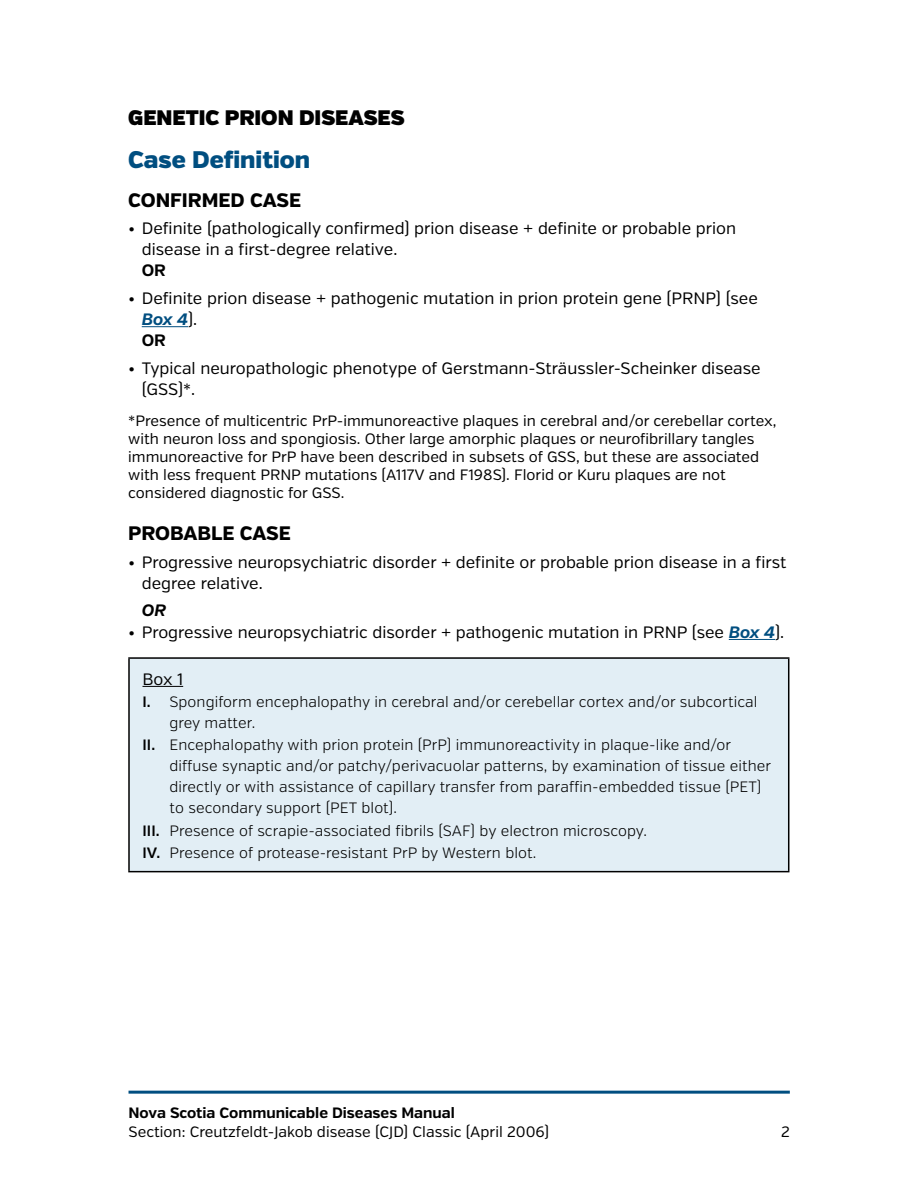
<style>
.page{position:relative;width:918px;height:1188px;background:#fff}
.page>*{position:absolute;margin:0;border:0;box-sizing:border-box;transform-origin:0 0}
.Blue_subhead{font:900 24px "Verb";color:#004e80}
.CJD_subhead{font:21px "Verb Ultra";color:#000}
.subsubhead_caps{font:800 19.5px "Verb";color:#000}
.Bulleted_List_Under{font:16.5px/21px "Verb";color:#000}
.LIST_header{font:16.5px "Verb";color:#000}
.tab__no_bullet__bold{font:italic 700 16.5px "Verb";color:#000}
.alphabetical_list{font:300 15px/21px "Verb";letter-spacing:.005em;color:#000}
.Body{font:15px/18px "Verb";color:#000}
.t1{font:700 15px "Verb";color:#000}
.s1{font-weight:700}
.s2{font-weight:700;font-style:italic;color:#004e80}
.s3{font-weight:600}
</style>
<div class="page">
<hr style="left:129px;top:1091px;width:661px;height:3px;background:#004e80">
<hr style="left:142px;top:326px;width:46px;height:1px;background:#004e80">
<hr style="left:729px;top:639px;width:46px;height:1px;background:#004e80">
<div style="left:129px;top:658px;width:660px;height:214px;background:#e2eef5"></div>
<hr style="left:128px;top:657px;width:661px;height:2px;background:#000">
<hr style="left:128px;top:659px;width:2px;height:212px;background:#000">
<hr style="left:128px;top:871px;width:661px;height:1px;background:#000">
<hr style="left:788px;top:659px;width:1px;height:212px;background:#000">
<hr style="left:142px;top:686px;width:41px;height:1px;background:#000">
<p class="CJD_subhead" style="left:128px;top:105px;width:278px">GENETIC PRION DISEASES</p>
<p class="Blue_subhead" style="left:128px;top:144px;width:183px">Case Definition</p>
<p class="subsubhead_caps" style="left:128px;top:188px;width:174px">CONFIRMED CASE</p>
<p class="Bulleted_List_Under" style="left:142px;top:218px;width:596px;text-indent:-14px">• Definite (pathologically confirmed) prion disease + definite or probable prion disease in a first-degree relative.<br><span class="s1">OR</span></p>
<p class="Bulleted_List_Under" style="left:142px;top:288px;width:618px;text-indent:-14px">• Definite prion disease + pathogenic mutation in prion protein gene (PRNP) (see<br><span class="s2">Box 4</span>).<br><span class="s1">OR</span></p>
<p class="Bulleted_List_Under" style="left:142px;top:358px;width:620px;text-indent:-14px">• Typical neuropathologic phenotype of Gerstmann-Sträussler-Scheinker disease (GSS)*.</p>
<p class="Body" style="left:128px;top:412px;width:650px">*Presence of multicentric PrP-immunoreactive plaques in cerebral and/or cerebellar cortex, with neuron loss and spongiosis. Other large amorphic plaques or neurofibrillary tangles immunoreactive for PrP have been described in subsets of GSS, but these are associated with less frequent PRNP mutations (A117V and F198S). Florid or Kuru plaques are not considered diagnostic for GSS.</p>
<p class="subsubhead_caps" style="left:128px;top:522px;width:164px">PROBABLE CASE</p>
<p class="Bulleted_List_Under" style="left:142px;top:552px;width:646px;text-indent:-14px">• Progressive neuropsychiatric disorder + definite or probable prion disease in a first degree relative.</p>
<p class="tab__no_bullet__bold" style="left:142px;top:600px;width:26px">OR</p>
<p class="Bulleted_List_Under" style="left:128px;top:622px;width:658px">• Progressive neuropsychiatric disorder + pathogenic mutation in PRNP (see <span class="s2">Box 4</span>).</p>
<p class="LIST_header" style="left:142px;top:669px;width:42px">Box 1</p>
<p class="alphabetical_list" style="left:170px;top:692px;width:589px;text-indent:-27px"><span class="s3">I.</span> Spongiform encephalopathy in cerebral and/or cerebellar cortex and/or subcortical grey matter.</p>
<p class="alphabetical_list" style="left:170px;top:735px;width:603px;text-indent:-27px"><span class="s3">II.</span> Encephalopathy with prion protein (PrP) immunoreactivity in plaque-like and/or diffuse synaptic and/or patchy/perivacuolar patterns, by examination of tissue either directly or with assistance of capillary transfer from paraffin-embedded tissue (PET) to secondary support (PET blot).</p>
<p class="alphabetical_list" style="left:142px;top:820px;width:506px"><span class="s3">III.</span> Presence of scrapie-associated fibrils (SAF) by electron microscopy.</p>
<p class="alphabetical_list" style="left:142px;top:843px;width:395px"><span class="s3">IV.</span> Presence of protease-resistant PrP by Western blot.</p>
<p class="t1" style="left:129px;top:1103px;width:328px">Nova Scotia Communicable Diseases Manual</p>
<p class="Body" style="left:129px;top:1123px;width:422px">Section: Creutzfeldt-Jakob disease (CJD) Classic (April 2006)</p>
<p class="Body" style="left:781px;top:1123px;width:10px">2</p>
</div>
